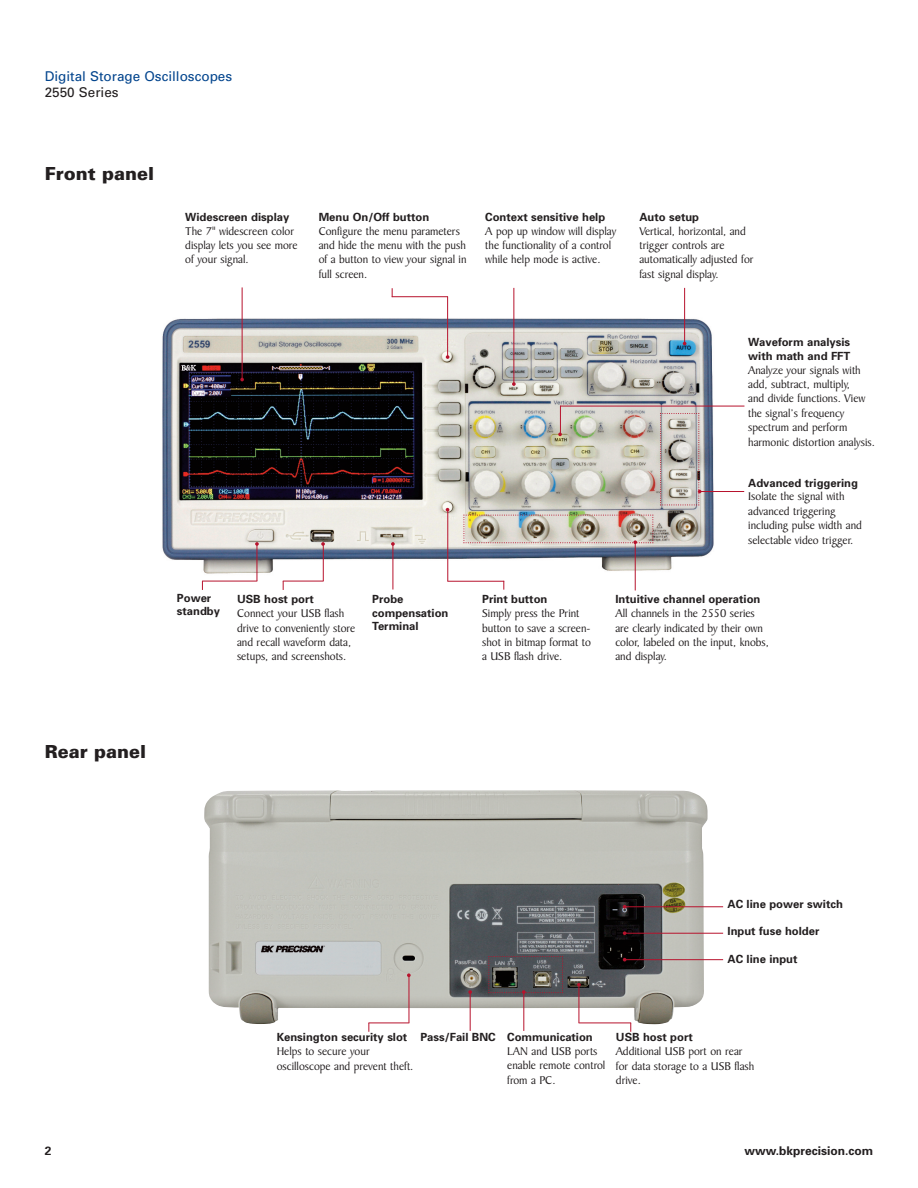
<style>
.page{position:relative;width:918px;height:1188px;background:#fff}
.page>*{position:absolute;margin:0;border:0;box-sizing:border-box;transform-origin:0 0}
.t1{font:900 18px "Univers";color:#231f20}
.t2{font:13.5px "Univers";color:#02448d}
.t3{font:13.5px "Univers";color:#231f20}
.t4{font:12px/14.4px "Baker Signet BT";color:#231f20}
.t5{font:700 12px "Univers";color:#231f20}
.t6{font:700 11.25px/13.5px "Univers";color:#231f20}
</style>
<div class="page">
<img style="left:162px;top:312px;width:559px;height:266px">
<img style="left:204px;top:790px;width:504px;height:234px">
<hr style="left:323px;top:545px;width:1px;height:36px;background:#b7132d">
<svg style="left:321px;top:542px;width:4px;height:4px"></svg>
<hr style="left:393px;top:545px;width:1px;height:44px;background:#b7132d">
<svg style="left:391px;top:542px;width:4px;height:4px"></svg>
<hr style="left:447px;top:510px;width:1px;height:71px;background:#b7132d">
<svg style="left:558px;top:406px;width:4px;height:30px"></svg>
<hr style="left:560px;top:406px;width:184px;height:1px;background:#b7132d">
<hr style="left:242px;top:287px;width:1px;height:93px;background:#b7132d">
<hr style="left:447px;top:297px;width:1px;height:61px;background:#b7132d">
<hr style="left:684px;top:288px;width:1px;height:56px;background:#b7132d">
<hr style="left:700px;top:491px;width:44px;height:1px;background:#b7132d">
<svg style="left:660px;top:413px;width:41px;height:93px;background:#c1bab5"></svg>
<hr style="left:635px;top:544px;width:1px;height:46px;background:#b7132d">
<img style="left:463px;top:515px;width:190px;height:29px">
<hr style="left:513px;top:288px;width:1px;height:97px;background:#b7132d">
<svg style="left:512px;top:382px;width:4px;height:4px"></svg>
<svg style="left:407px;top:973px;width:4px;height:4px"></svg>
<hr style="left:523px;top:992px;width:1px;height:39px;background:#b7132d">
<svg style="left:488px;top:956px;width:75px;height:38px;background:#535152"></svg>
<hr style="left:470px;top:992px;width:1px;height:39px;background:#b7132d">
<svg style="left:468px;top:990px;width:4px;height:4px"></svg>
<svg style="left:577px;top:983px;width:4px;height:4px"></svg>
<hr style="left:625px;top:959px;width:98px;height:1px;background:#b7132d">
<hr style="left:625px;top:933px;width:98px;height:1px;background:#b7132d">
<hr style="left:625px;top:906px;width:98px;height:1px;background:#b7132d">
<hr style="left:283px;top:581px;width:41px;height:1px;background:#b7132d">
<hr style="left:257px;top:545px;width:1px;height:36px;background:#b7132d">
<svg style="left:255px;top:542px;width:4px;height:4px"></svg>
<hr style="left:202px;top:581px;width:55px;height:1px;background:#b7132d">
<hr style="left:447px;top:581px;width:57px;height:1px;background:#b7132d">
<hr style="left:392px;top:296px;width:56px;height:1px;background:#b7132d">
<hr style="left:409px;top:976px;width:1px;height:47px;background:#b7132d">
<hr style="left:368px;top:1023px;width:41px;height:1px;background:#b7132d">
<hr style="left:579px;top:986px;width:1px;height:37px;background:#b7132d">
<hr style="left:579px;top:1023px;width:52px;height:1px;background:#b7132d">
<p class="t2" style="left:45px;top:71px;width:189px">Digital Storage Oscilloscopes</p>
<p class="t3" style="left:45px;top:87px;width:75px">2550 Series</p>
<h1 class="t1" style="left:45px;top:167px;width:111px">Front panel</h1>
<p class="t6" style="left:185px;top:211px;width:106px">Widescreen display</p>
<p class="t4" style="left:185px;top:225px;width:114px">The 7" widescreen color display lets you see more of your signal.</p>
<p class="t6" style="left:319px;top:211px;width:112px">Menu On/Off button</p>
<p class="t4" style="left:319px;top:225px;width:149px">Configure the menu parameters and hide the menu with the push of a button to view your signal in full screen.</p>
<p class="t6" style="left:485px;top:211px;width:122px">Context sensitive help</p>
<p class="t4" style="left:485px;top:225px;width:133px">A pop up window will display the functionality of a control while help mode is active.</p>
<p class="t6" style="left:639px;top:211px;width:61px">Auto setup</p>
<p class="t4" style="left:639px;top:225px;width:116px">Vertical, horizontal, and trigger controls are automatically adjusted for fast signal display.</p>
<p class="t6" style="left:177px;top:592px;width:45px">Power standby</p>
<p class="t6" style="left:372px;top:594px;width:78px">Probe compensation<br>Terminal</p>
<p class="t6" style="left:237px;top:594px;width:78px">USB host port</p>
<p class="t4" style="left:237px;top:607px;width:120px">Connect your USB flash drive to conveniently store and recall waveform data, setups, and screenshots.</p>
<p class="t6" style="left:482px;top:594px;width:67px">Print button</p>
<p class="t4" style="left:482px;top:607px;width:110px">Simply press the Print button to save a screen&shy;shot in bitmap format to a USB flash drive.</p>
<p class="t6" style="left:748px;top:337px;width:104px">Waveform analysis with math and FFT</p>
<p class="t4" style="left:748px;top:364px;width:128px">Analyze your signals with add, subtract, multiply,<br>and divide functions. View the signal’s frequency spectrum and perform harmonic distortion analysis.</p>
<p class="t6" style="left:748px;top:477px;width:111px">Advanced triggering</p>
<p class="t4" style="left:748px;top:491px;width:115px">Isolate the signal with advanced triggering including pulse width and selectable video trigger.</p>
<p class="t6" style="left:615px;top:594px;width:147px">Intuitive channel operation</p>
<p class="t4" style="left:615px;top:607px;width:155px">All channels in the 2550 series are clearly indicated by their own color, labeled on the input, knobs, and display.</p>
<h1 class="t1" style="left:45px;top:745px;width:103px">Rear panel</h1>
<p class="t5" style="left:45px;top:1146px;width:8px">2</p>
<p class="t6" style="left:728px;top:898px;width:117px">AC line power switch</p>
<p class="t6" style="left:728px;top:926px;width:93px">Input fuse holder</p>
<p class="t6" style="left:728px;top:954px;width:72px">AC line input</p>
<p class="t6" style="left:277px;top:1032px;width:132px">Kensington security slot</p>
<p class="t4" style="left:277px;top:1045px;width:138px">Helps to secure your oscilloscope and prevent theft.</p>
<p class="t6" style="left:420px;top:1032px;width:77px">Pass/Fail BNC</p>
<p class="t6" style="left:507px;top:1032px;width:87px">Communication</p>
<p class="t4" style="left:507px;top:1045px;width:100px">LAN and USB ports enable remote control from a PC.</p>
<p class="t6" style="left:616px;top:1032px;width:78px">USB host port</p>
<p class="t4" style="left:616px;top:1045px;width:140px">Additional USB port on rear for data storage to a USB flash drive.</p>
<p class="t5" style="left:745px;top:1146px;width:130px">www.bkprecision.com</p>
</div>
